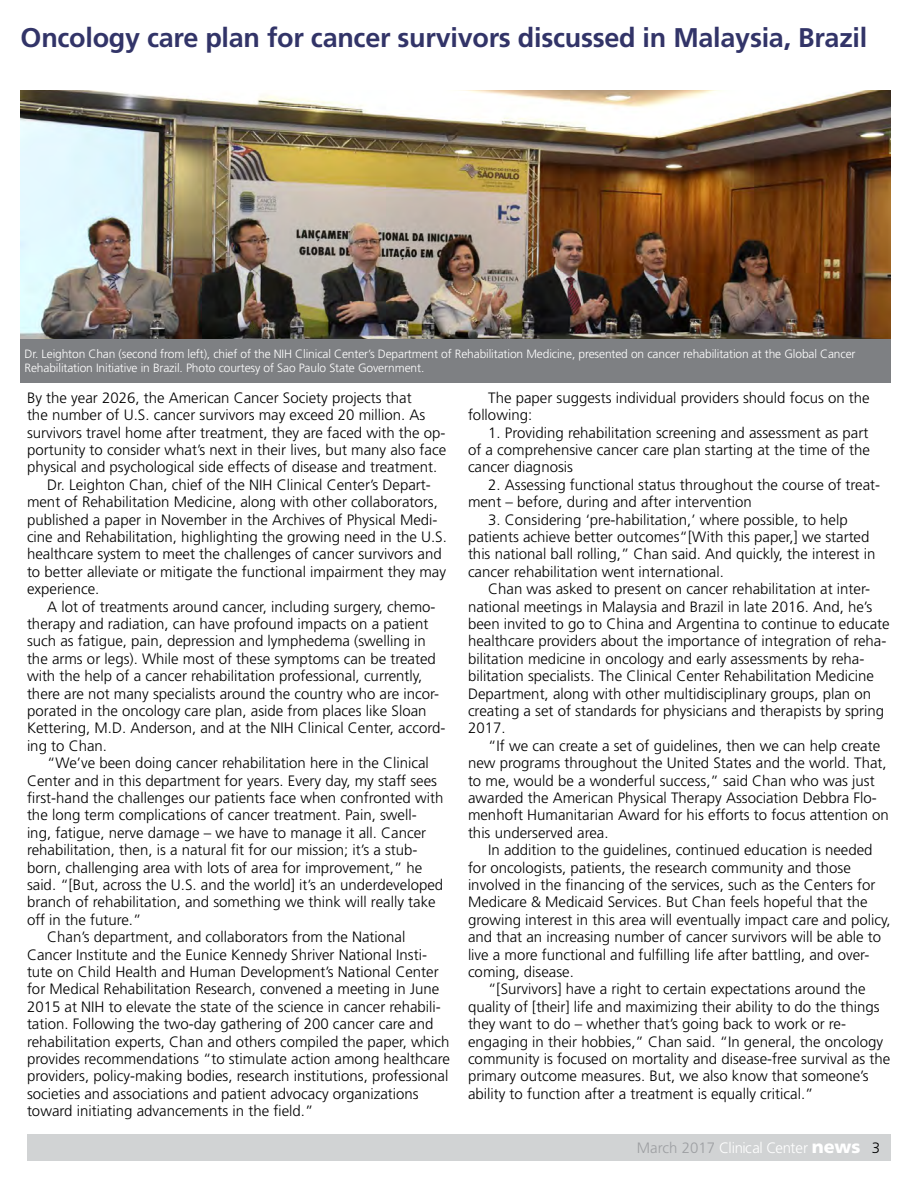
<style>
.page{position:relative;width:918px;height:1188px;background:#fff}
.page>*{position:absolute;margin:0;border:0;box-sizing:border-box;transform-origin:0 0}
.t1{font:700 27px "Frutiger LT Std";letter-spacing:-.01em;color:#323468}
.t2{font:300 15px/17.4px "Frutiger LT Std";color:#000}
.t3{font:300 15px "Frutiger LT Std";letter-spacing:-.02em;color:#fff}
.t4{font:300 12px/14.4px "Frutiger LT Std";letter-spacing:-.01em;color:#fff}
.s1{color:#9d9fa2}
.s2{font-weight:900;font-size:18px}
.s3{color:#000}
</style>
<div class="page">
<div style="left:27px;top:1134px;width:864px;height:27px;background:#d1d3d4"></div>
<div style="left:21px;top:336px;width:870px;height:47px;background:#7e8083"></div>
<img style="left:21px;top:91px;width:870px;height:247px">
<h2 class="t1" style="left:21px;top:21px;width:848px">Oncology care plan for cancer survivors discussed in Malaysia, Brazil</h2>
<p class="t4" style="left:25px;top:347px;width:833px">Dr. Leighton Chan (second from left), chief of the NIH Clinical Center’s Department of Rehabilitation Medicine, presented on cancer rehabilitation at the Global Cancer<br>Rehabilitation Initiative in Brazil. Photo courtesy of Sao Paulo State Government.</p>
<p class="t2" style="left:27px;top:389px;width:421px">By the year 2026, the American Cancer Society projects that<br>the number of U.S. cancer survivors may exceed 20 million. As survivors travel home after treatment, they are faced with the op&shy;portunity to consider what’s next in their lives, but many also face physical and psychological side effects of disease and treatment.</p>
<p class="t2" style="left:27px;top:476px;width:421px;text-indent:20px">Dr. Leighton Chan, chief of the NIH Clinical Center’s Depart&shy;ment of Rehabilitation Medicine, along with other collaborators, published a paper in November in the Archives of Physical Medi&shy;cine and Rehabilitation, highlighting the growing need in the U.S. healthcare system to meet the challenges of cancer survivors and to better alleviate or mitigate the functional impairment they may experience.</p>
<p class="t2" style="left:27px;top:598px;width:419px;text-indent:20px">A lot of treatments around cancer, including surgery, chemo&shy;therapy and radiation, can have profound impacts on a patient such as fatigue, pain, depression and lymphedema (swelling in the arms or legs). While most of these symptoms can be treated with the help of a cancer rehabilitation professional, currently, there are not many specialists around the country who are incor&shy;porated in the oncology care plan, aside from places like Sloan Kettering, M.D. Anderson, and at the NIH Clinical Center, accord&shy;ing to Chan.</p>
<p class="t2" style="left:27px;top:755px;width:418px;text-indent:20px">“We’ve been doing cancer rehabilitation here in the Clinical Center and in this department for years. Every day, my staff sees first-hand the challenges our patients face when confronted with the long term complications of cancer treatment. Pain, swell&shy;ing, fatigue, nerve damage – we have to manage it all. Cancer rehabilitation, then, is a natural fit for our mission; it’s a stub&shy;born, challenging area with lots of area for improvement,” he said. “[But, across the U.S. and the world] it’s an underdeveloped branch of rehabilitation, and something we think will really take off in the future.”</p>
<p class="t2" style="left:27px;top:929px;width:425px;text-indent:20px">Chan’s department, and collaborators from the National Cancer Institute and the Eunice Kennedy Shriver National Insti&shy;tute on Child Health and Human Development’s National Center for Medical Rehabilitation Research, convened a meeting in June 2015 at NIH to elevate the state of the science in cancer rehabili&shy;tation. Following the two-day gathering of 200 cancer care and rehabilitation experts, Chan and others compiled the paper, which provides recommendations “to stimulate action among healthcare providers, policy-making bodies, research institutions, professional societies and associations and patient advocacy organizations toward initiating advancements in the field.”</p>
<p class="t2" style="left:468px;top:389px;width:403px;text-indent:20px">The paper suggests individual providers should focus on the following:</p>
<p class="t2" style="left:468px;top:424px;width:403px;text-align:justify;text-indent:20px">1. Providing rehabilitation screening and assessment as part of a comprehensive cancer care plan starting at the time of the cancer diagnosis</p>
<p class="t2" style="left:468px;top:476px;width:413px;text-indent:20px">2. Assessing functional status throughout the course of treat&shy;ment – before, during and after intervention</p>
<p class="t2" style="left:468px;top:511px;width:409px;text-indent:20px">3. Considering ‘pre-habilitation,’ where possible, to help patients achieve better outcomes“[With this paper,] we started this national ball rolling,” Chan said. And quickly, the interest in cancer rehabilitation went international.</p>
<p class="t2" style="left:468px;top:581px;width:423px;text-indent:20px">Chan was asked to present on cancer rehabilitation at inter&shy;national meetings in Malaysia and Brazil in late 2016. And, he’s been invited to go to China and Argentina to continue to educate healthcare providers about the importance of integration of reha&shy;bilitation medicine in oncology and early assessments by reha&shy;bilitation specialists. The Clinical Center Rehabilitation Medicine Department, along with other multidisciplinary groups, plan on creating a set of standards for physicians and therapists by spring 2017.</p>
<p class="t2" style="left:468px;top:737px;width:422px;text-indent:20px">“If we can create a set of guidelines, then we can help create new programs throughout the United States and the world. That, to me, would be a wonderful success,” said Chan who was just awarded the American Physical Therapy Association Debbra Flo&shy;menhoft Humanitarian Award for his efforts to focus attention on this underserved area.</p>
<p class="t2" style="left:468px;top:842px;width:424px;text-indent:20px">In addition to the guidelines, continued education is needed for oncologists, patients, the research community and those involved in the financing of the services, such as the Centers for Medicare &amp; Medicaid Services. But Chan feels hopeful that the growing interest in this area will eventually impact care and policy, and that an increasing number of cancer survivors will be able to live a more functional and fulfilling life after battling, and over&shy;coming, disease.</p>
<p class="t2" style="left:468px;top:981px;width:424px;text-indent:20px">“[Survivors] have a right to certain expectations around the quality of [their] life and maximizing their ability to do the things they want to do – whether that’s going back to work or re&shy;engaging in their hobbies,” Chan said. “In general, the oncology community is focused on mortality and disease-free survival as the primary outcome measures. But, we also know that someone’s ability to function after a treatment is equally critical.”</p>
<p class="t3" style="left:637px;top:1139px;width:245px"><span class="s1">March 2017</span> Clinical Center <span class="s2">news</span> <span class="s3">3</span></p>
</div>
